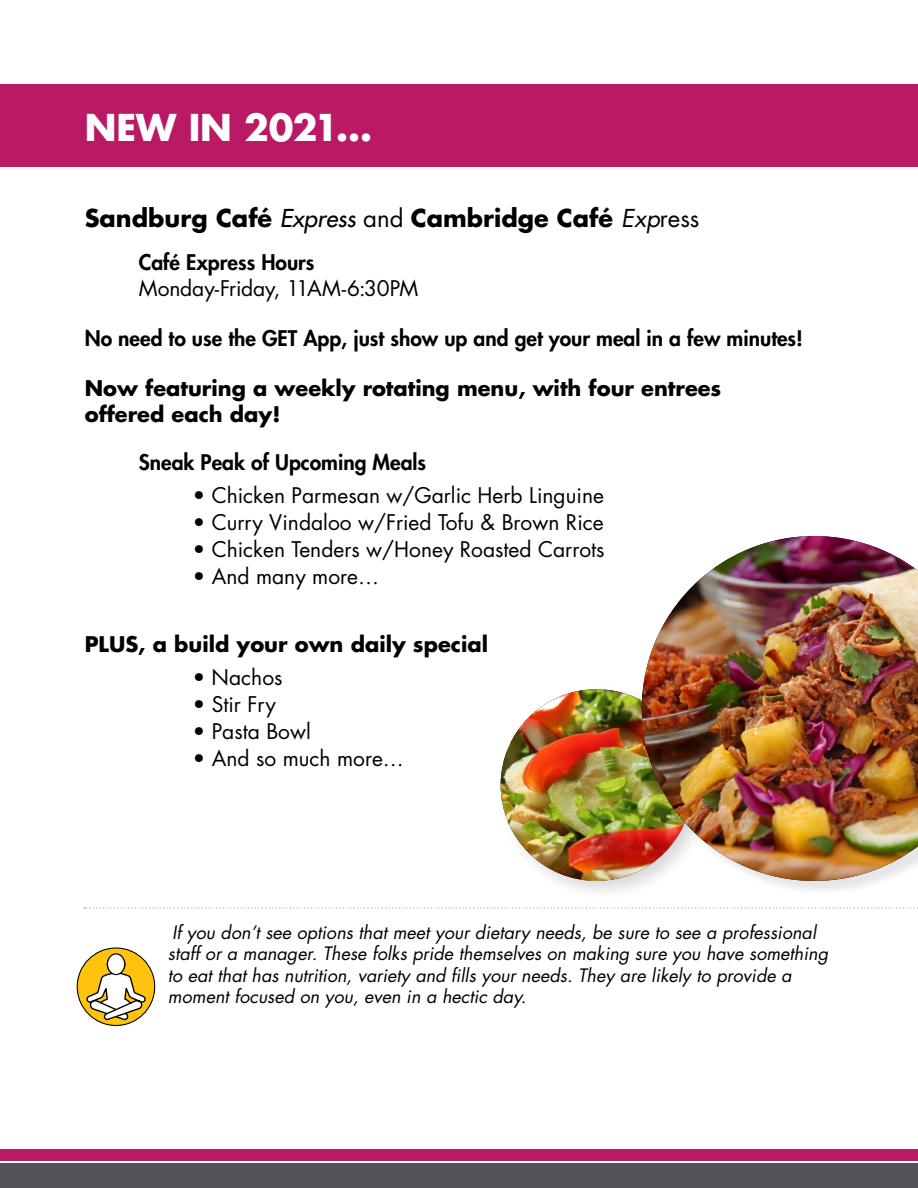
<style>
.page{position:relative;width:918px;height:1188px;background:#fff}
.page>*{position:absolute;margin:0;border:0;box-sizing:border-box;transform-origin:0 0}
.t1{font:700 36px "Futura Std";letter-spacing:-.005em;color:#fff}
.t2{font:700 24px "Futura Std";color:#000}
.t3{font:21px "Futura Std";color:#000}
.t4{font:800 21px "Futura Std";color:#000}
.t5{font:700 21px/25.2px "Futura Std";color:#000}
.t6{font:italic 18px/21.6px "Futura Std";color:#000}
.s1{font-weight:500;font-style:italic}
.s2{font-weight:400}
.s3{font-weight:400;font-style:italic}
</style>
<div class="page">
<hr style="left:0;top:0;width:918px;height:1px;background:#d4effc">
<div style="left:0;top:84px;width:918px;height:82px;background:#ba1965"></div>
<div style="left:495px;top:684px;width:219px;height:218px;background:#000;opacity:.15"></div>
<img style="left:501px;top:689px;width:191px;height:192px;border-radius:96px">
<div style="left:644px;top:538px;width:274px;height:358px;background:#000;opacity:.1"></div>
<img style="left:642px;top:536px;width:276px;height:345px">
<div style="left:0;top:1163px;width:918px;height:25px;background:#525258"></div>
<div style="left:0;top:1149px;width:918px;height:12px;background:#ba1965"></div>
<svg style="left:84px;top:908px;width:834px;height:1px"></svg>
<svg style="left:77px;top:948px;width:78px;height:77px"></svg>
<div style="left:77px;top:947px;width:78px;height:79px;border:1px solid #000;border-radius:50%"></div>
<div style="left:107px;top:953px;width:18px;height:22px;border:1px solid #000;border-radius:50%"></div>
<svg style="left:86px;top:954px;width:61px;height:67px"></svg>
<h1 class="t1" style="left:85px;top:103px;width:289px">NEW IN 2021…</h1>
<h2 class="t2" style="left:85px;top:202px;width:616px">Sandburg Café <span class="s1">Express</span> <span class="s2">and</span> Cambridge Café <span class="s3">Exp</span><span class="s2">ress</span></h2>
<p class="t4" style="left:139px;top:249px;width:177px">Café Express Hours</p>
<p class="t3" style="left:139px;top:275px;width:281px">Monday-Friday, 11AM-6:30PM</p>
<p class="t4" style="left:85px;top:325px;width:720px">No need to use the GET App, just show up and get your meal in a few minutes!</p>
<p class="t5" style="left:85px;top:376px;width:638px">Now featuring a weekly rotating menu, with four entrees offered each day!</p>
<p class="t4" style="left:139px;top:449px;width:289px">Sneak Peak of Upcoming Meals</p>
<p class="t3" style="left:193px;top:482px;width:413px">• Chicken Parmesan w/Garlic Herb Linguine</p>
<p class="t3" style="left:193px;top:509px;width:412px">• Curry Vindaloo w/Fried Tofu &amp; Brown Rice</p>
<p class="t3" style="left:193px;top:536px;width:413px">• Chicken Tenders w/Honey Roasted Carrots</p>
<p class="t3" style="left:193px;top:563px;width:188px">• And many more…</p>
<p class="t5" style="left:85px;top:631px;width:405px">PLUS, a build your own daily special</p>
<p class="t3" style="left:193px;top:664px;width:91px">• Nachos</p>
<p class="t3" style="left:193px;top:691px;width:85px">• Stir Fry</p>
<p class="t3" style="left:193px;top:718px;width:120px">• Pasta Bowl</p>
<p class="t3" style="left:193px;top:745px;width:213px">• And so much more…</p>
<p class="t6" style="left:168px;top:921px;width:662px">If you don’t see options that meet your dietary needs, be sure to see a professional staff or a manager. These folks pride themselves on making sure you have something to eat that has nutrition, variety and fills your needs. They are likely to provide a moment focused on you, even in a hectic day.</p>
</div>
